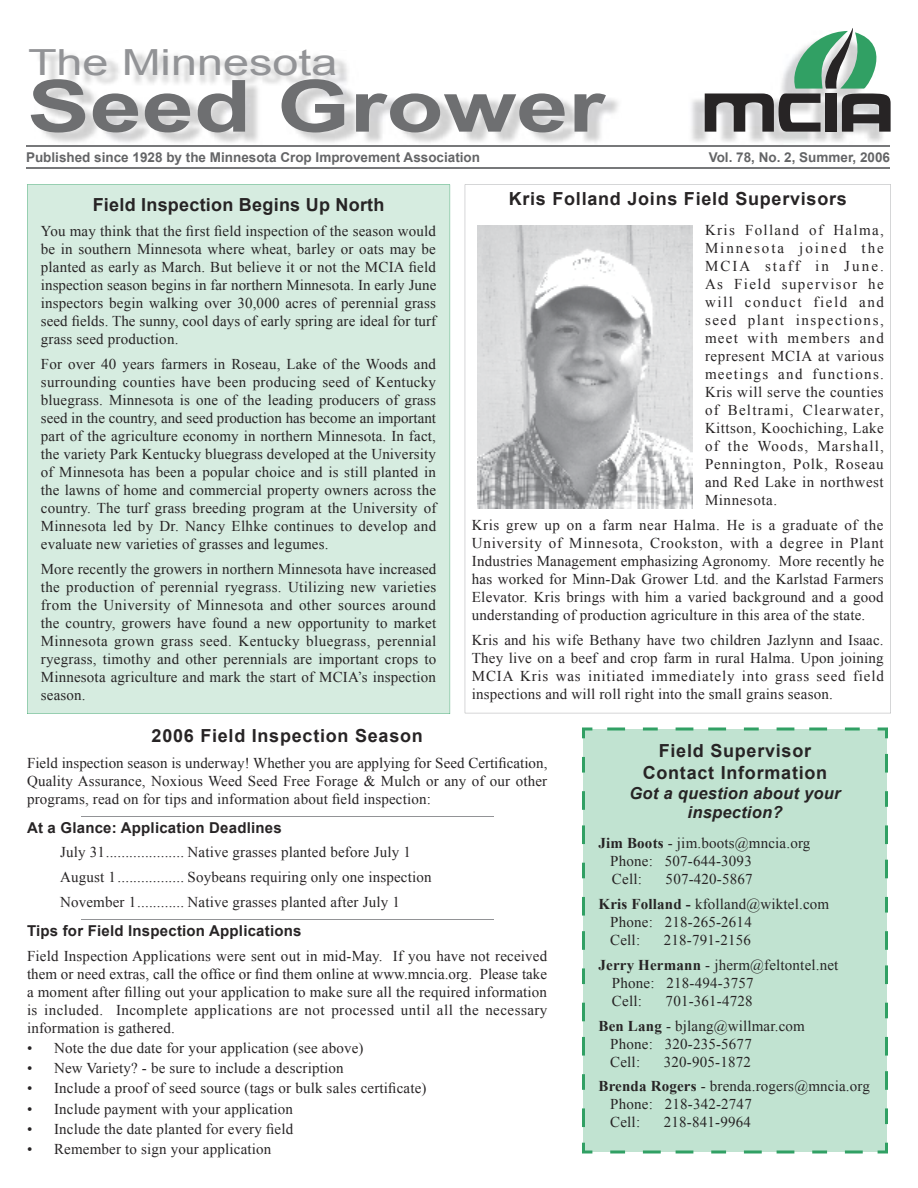
<style>
.page{position:relative;width:918px;height:1188px;background:#fff}
.page>*{position:absolute;margin:0;border:0;box-sizing:border-box;transform-origin:0 0}
.t1{font:700 72px "Arial";color:#6e6f71;scale:1.3 1}
.t2{font:36px "Arial";color:#929396;scale:1.3 1}
.t3{font:700 18px/21.6px "Arial";letter-spacing:.04em;color:#272425;text-align:center}
.t4{font:700 18px "Arial";letter-spacing:.015em;color:#272425}
.t5{font:italic 700 16.5px/19.8px "Arial";letter-spacing:.015em;color:#272425;text-align:center}
.t6{font:15px/18px "Times New Roman";letter-spacing:.01em;color:#272425}
.t7{font:700 15px "Arial";letter-spacing:.015em;color:#272425}
.t8{font:700 13.5px "Arial";color:#646567}
.s1{font-weight:700}
</style>
<div class="page">
<img style="left:691px;top:93px;width:192px;height:49px">
<svg style="left:705px;top:28px;width:186px;height:104px"></svg>
<svg style="left:465px;top:184px;width:426px;height:529px"></svg>
<hr style="left:26px;top:145px;width:864px;height:1px;background:#77787a">
<hr style="left:26px;top:167px;width:864px;height:2px;background:#77787a">
<hr style="left:81px;top:816px;width:413px;height:1px;background:#929396">
<hr style="left:81px;top:919px;width:413px;height:1px;background:#929396">
<div style="left:27px;top:184px;width:423px;height:530px;background:#d6ece0"></div>
<div style="left:582px;top:728px;width:306px;height:426px;background:#c1e3d1"></div>
<img style="left:477px;top:225px;width:216px;height:284px">
<h2 class="t2" style="left:28px;top:39px;width:240px">The Minnesota</h2>
<h1 class="t1" style="left:27px;top:59px;width:446px">Seed Grower</h1>
<p class="t8" style="left:26px;top:148px;width:456px">Published since 1928 by the Minnesota Crop Improvement Association</p>
<p class="t8" style="left:709px;top:148px;width:183px">Vol. 78, No. 2, Summer, 2006</p>
<p class="t4" style="left:93px;top:193px;width:293px">Field Inspection Begins Up North</p>
<p class="t6" style="left:41px;top:222px;width:397px;text-align:justify">You may think that the first field inspection of the season would be in southern Minnesota where wheat, barley or oats may be planted as early as March. But believe it or not the MCIA field inspection season begins in far northern Minnesota. In early June inspectors begin walking over 30,000 acres of perennial grass seed fields. The sunny, cool days of early spring are ideal for turf grass seed production.</p>
<p class="t6" style="left:41px;top:355px;width:397px;text-align:justify">For over 40 years farmers in Roseau, Lake of the Woods and surrounding counties have been producing seed of Kentucky bluegrass. Minnesota is one of the leading producers of grass seed in the country, and seed production has become an important part of the agriculture economy in northern Minnesota. In fact, the variety Park Kentucky bluegrass developed at the University of Minnesota has been a popular choice and is still planted in the lawns of home and commercial property owners across the country. The turf grass breeding program at the University of Minnesota led by Dr. Nancy Elhke continues to develop and evaluate new varieties of grasses and legumes.</p>
<p class="t6" style="left:41px;top:559px;width:397px;text-align:justify">More recently the growers in northern Minnesota have increased the production of perennial ryegrass. Utilizing new varieties from the University of Minnesota and other sources around the country, growers have found a new opportunity to market Minnesota grown grass seed. Kentucky bluegrass, perennial ryegrass, timothy and other perennials are important crops to Minnesota agriculture and mark the start of MCIA’s inspection season.</p>
<p class="t3" style="left:509px;top:188px;width:340px">Kris Folland Joins Field Supervisors</p>
<p class="t6" style="left:705px;top:221px;width:180px;text-align:justify">Kris Folland of Halma, Minnesota joined the MCIA staff in June.<br>As Field supervisor he will conduct field and seed plant inspections, meet with members and represent MCIA at various meetings and functions.<br>Kris will serve the counties of Beltrami, Clearwater, Kittson, Koochiching, Lake of the Woods, Marshall, Pennington, Polk, Roseau and Red Lake in northwest Minnesota.</p>
<p class="t6" style="left:472px;top:516px;width:414px;text-align:justify">Kris grew up on a farm near Halma. He is a graduate of the University of Minnesota, Crookston, with a degree in Plant Industries Management emphasizing Agronomy. More recently he has worked for Minn-Dak Grower Ltd. and the Karlstad Farmers Elevator. Kris brings with him a varied background and a good understanding of production agriculture in this area of the state.</p>
<p class="t6" style="left:472px;top:631px;width:414px;text-align:justify">Kris and his wife Bethany have two children Jazlynn and Isaac.<br>They live on a beef and crop farm in rural Halma. Upon joining MCIA Kris was initiated immediately into grass seed field inspections and will roll right into the small grains season.</p>
<p class="t3" style="left:152px;top:726px;width:273px">2006 Field Inspection Season</p>
<p class="t6" style="left:27px;top:753px;width:522px;text-align:justify">Field inspection season is underway! Whether you are applying for Seed Certification, Quality Assurance, Noxious Weed Seed Free Forage &amp; Mulch or any of our other programs, read on for tips and information about field inspection:</p>
<p class="t7" style="left:27px;top:818px;width:256px">At a Glance: Application Deadlines</p>
<p class="t6" style="left:60px;top:840px;width:373px;line-height:24.8px">July 31 .................... Native grasses planted before July 1<br>August 1 ................. Soybeans requiring only one inspection<br>November 1 ............ Native grasses planted after July 1</p>
<p class="t7" style="left:27px;top:921px;width:276px">Tips for Field Inspection Applications</p>
<p class="t6" style="left:27px;top:947px;width:522px;text-align:justify">Field Inspection Applications were sent out in mid-May. If you have not received them or need extras, call the office or find them online at www.mncia.org. Please take a moment after filling out your application to make sure all the required information is included. Incomplete applications are not processed until all the necessary information is gathered.</p>
<p class="t6" style="left:54px;top:1038px;width:374px;line-height:20.2px">Note the due date for your application (see above)<br>New Variety? - be sure to include a description<br>Include a proof of seed source (tags or bulk sales certificate)<br>Include payment with your application<br>Include the date planted for every field<br>Remember to sign your application</p>
<p class="t6" style="left:27px;top:1038px;width:7px;line-height:20.2px;text-align:justify">• • • • • •</p>
<p class="t3" style="left:643px;top:741px;width:186px">Field Supervisor<br>Contact Information</p>
<p class="t5" style="left:630px;top:783px;width:212px">Got a question about your inspection?</p>
<p class="t6" style="left:610px;top:834px;width:202px;text-indent:-12px"><span class="s1">Jim Boots</span> - jim.boots@mncia.org<br>Phone: 507-644-3093<br>Cell:</p>
<p class="t6" style="left:598px;top:867px;width:232px;line-height:24.8px;text-indent:67px">507-420-5867<br><span class="s1">Kris Folland -</span> kfolland@wiktel.com</p>
<p class="t6" style="left:610px;top:913px;width:143px">Phone: 218-265-2614<br>Cell:</p>
<p class="t6" style="left:598px;top:928px;width:241px;line-height:24.8px;text-indent:65px">218-791-2156<br><span class="s1">Jerry Hermann</span> - jherm@feltontel.net</p>
<p class="t6" style="left:612px;top:974px;width:143px">Phone: 218-494-3757<br>Cell:</p>
<p class="t6" style="left:598px;top:988px;width:208px;line-height:24.8px;text-indent:67px">701-361-4728<br><span class="s1">Ben Lang</span> - bjlang@willmar.com</p>
<p class="t6" style="left:610px;top:1034px;width:143px">Phone: 320-235-5677<br>Cell:</p>
<p class="t6" style="left:598px;top:1049px;width:273px;line-height:24.8px;text-indent:65px">320-905-1872<br><span class="s1">Brenda Rogers</span> - brenda.rogers@mncia.org</p>
<p class="t6" style="left:610px;top:1095px;width:143px">Phone: 218-342-2747<br>Cell:</p>
<p class="t6" style="left:664px;top:1113px;width:88px">218-841-9964</p>
</div>
